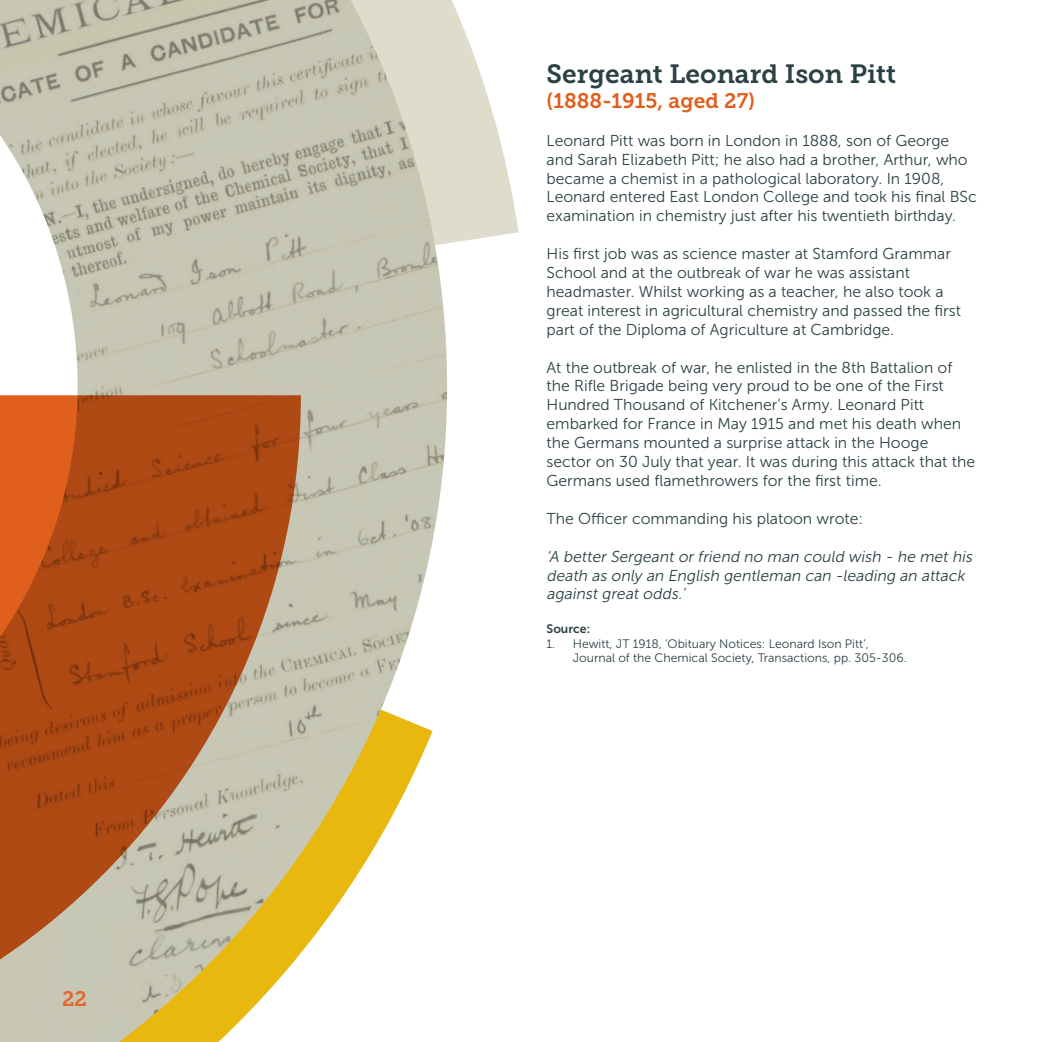
<style>
.page{position:relative;width:1042px;height:1042px;background:#fff}
.page>*{position:absolute;margin:0;border:0;box-sizing:border-box;transform-origin:0 0}
.t1{font:26.25px "Museo Slab 700";color:#2b4144}
.t2{font:21px "Museo Slab 700";color:#e15f1d}
.t3{font:21px "Museo Slab 700";color:#e5682b}
.t4{font:15.75px/18.9px "Museo Sans 300";color:#2b4144}
.t5{font:italic 15.75px/18.9px "Museo Sans 300";color:#2b4144}
.t6{font:12.25px/14.7px "Museo Sans 300";color:#2b4144}
.t7{font:12.25px "Museo Sans 700";color:#2b4144}
</style>
<div class="page">
<svg style="left:466px;top:35px;width:52px;height:206px;fill:#e0dccb"></svg>
<img style="left:0;top:0;width:458px;height:953px">
<svg style="left:0;top:395px;width:301px;height:647px;fill:#b04a14"></svg>
<p class="t3" style="left:62px;top:986px;width:26px">22</p>
<p class="t1" style="left:546px;top:59px;width:351px">Sergeant Leonard Ison Pitt</p>
<p class="t2" style="left:546px;top:89px;width:210px">(1888-1915, aged 27)</p>
<p class="t4" style="left:546px;top:131px;width:432px">Leonard Pitt was born in London in 1888, son of George and Sarah Elizabeth Pitt; he also had a brother, Arthur, who became a chemist in a pathological laboratory. In 1908, Leonard entered East London College and took his final BSc examination in chemistry just after his twentieth birthday.</p>
<p class="t4" style="left:546px;top:244px;width:416px">His first job was as science master at Stamford Grammar School and at the outbreak of war he was assistant headmaster. Whilst working as a teacher, he also took a great interest in agricultural chemistry and passed the first part of the Diploma of Agriculture at Cambridge.</p>
<p class="t4" style="left:546px;top:358px;width:430px">At the outbreak of war, he enlisted in the 8th Battalion of the Rifle Brigade being very proud to be one of the First Hundred Thousand of Kitchener’s Army. Leonard Pitt embarked for France in May 1915 and met his death when the Germans mounted a surprise attack in the Hooge sector on 30 July that year. It was during this attack that the Germans used flamethrowers for the first time.</p>
<p class="t4" style="left:546px;top:509px;width:318px">The Officer commanding his platoon wrote:</p>
<p class="t5" style="left:546px;top:547px;width:430px">‘A better Sergeant or friend no man could wish - he met his death as only an English gentleman can -leading an attack against great odds.’</p>
<p class="t7" style="left:546px;top:622px;width:45px">Source:</p>
<p class="t6" style="left:573px;top:636px;width:335px;text-indent:-26px">1. Hewitt, JT 1918, ‘Obituary Notices: Leonard Ison Pitt’,<br>Journal of the Chemical Society, Transactions, pp. 305-306.</p>
</div>
